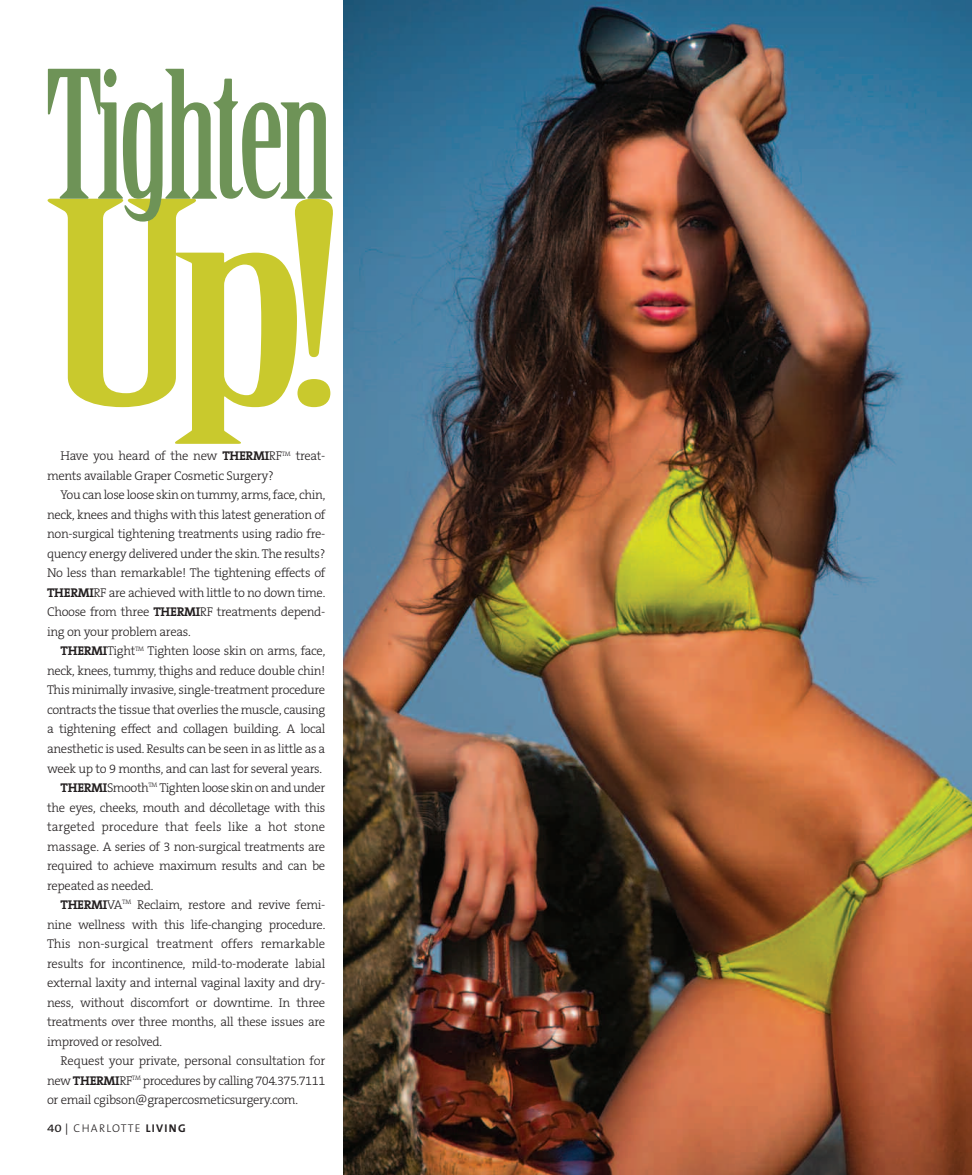
<style>
.page{position:relative;width:972px;height:1175px;background:#fff}
.page>*{position:absolute;margin:0;border:0;box-sizing:border-box;transform-origin:0 0}
.t1{font:277.8px "Birch Std";color:#c9c92d;scale:1.65 1}
.t2{font:173.25px "Birch Std";letter-spacing:-.03em;color:#6e9357}
.t3{font:300 12.75px/19.5px "The Serif B3";letter-spacing:-.025em;color:#231f20}
.t4{font:300 12.75px "The Serif B3";letter-spacing:-.005em;color:#231f20}
.t5{font:300 12.75px "The Serif B3";color:#231f20}
.t6{font:300 11.25px "The Sans B3";letter-spacing:.11em;color:#231f20}
.s1{font-family:"The Serif B7";font-weight:700}
.s2{font-family:"The Sans B5 Plain";font-weight:400}
.s3{font-family:"The Sans B7";font-weight:700}
</style>
<div class="page">
<img style="left:343px;top:0;width:629px;height:1174px">
<h2 class="t2" style="left:46px;top:69px;width:289px">Tighten</h2>
<h1 class="t1" style="left:46px;top:199px;width:184px">Up!</h1>
<p class="t3" style="left:47px;top:447px;width:280px;text-indent:14px">Have you heard of the new <span class="s1">THERMI</span>RF<sup>TM</sup> treat&shy;ments available Graper Cosmetic Surgery?</p>
<p class="t3" style="left:47px;top:486px;width:280px;text-align:justify;text-indent:14px">You can lose loose skin on tummy, arms, face, chin, neck, knees and thighs with this latest generation of non-surgical tightening treatments using radio fre&shy;quency energy delivered under the skin. The results?<br>No less than remarkable! The tightening effects of <span class="s1">THERMI</span>RF are achieved with little to no down time.<br>Choose from three <span class="s1">THERMI</span>RF treatments depend&shy;ing on your problem areas.</p>
<p class="t3" style="left:61px;top:642px;width:266px"><span class="s1">THERMI</span>Tight<sup>TM</sup> Tighten loose skin on arms, face,</p>
<p class="t3" style="left:47px;top:661px;width:280px">neck, knees, tummy, thighs and reduce double chin!</p>
<p class="t3" style="left:47px;top:681px;width:280px">This minimally invasive, single-treatment procedure</p>
<p class="t3" style="left:47px;top:700px;width:280px">contracts the tissue that overlies the muscle, causing</p>
<p class="t3" style="left:47px;top:720px;width:280px">a tightening effect and collagen building. A local</p>
<p class="t3" style="left:47px;top:739px;width:280px">anesthetic is used. Results can be seen in as little as a</p>
<p class="t3" style="left:47px;top:759px;width:276px">week up to 9 months, and can last for several years.</p>
<p class="t3" style="left:61px;top:778px;width:266px"><span class="s1">THERMI</span>Smooth<sup>TM</sup> Tighten loose skin on and under</p>
<p class="t3" style="left:47px;top:798px;width:280px">the eyes, cheeks, mouth and décolletage with this</p>
<p class="t5" style="left:47px;top:820px;width:280px">targeted procedure that feels like a hot stone</p>
<p class="t3" style="left:47px;top:837px;width:280px">massage. A series of 3 non-surgical treatments are</p>
<p class="t3" style="left:47px;top:856px;width:280px">required to achieve maximum results and can be</p>
<p class="t3" style="left:47px;top:876px;width:108px">repeated as needed.</p>
<p class="t3" style="left:61px;top:895px;width:266px"><span class="s1">THERMI</span>VA<sup>TM</sup> Reclaim, restore and revive femi-</p>
<p class="t3" style="left:47px;top:915px;width:280px">nine wellness with this life-changing procedure.</p>
<p class="t4" style="left:47px;top:937px;width:280px">This non-surgical treatment offers remarkable</p>
<p class="t3" style="left:47px;top:954px;width:280px">results for incontinence, mild-to-moderate labial</p>
<p class="t3" style="left:47px;top:973px;width:280px">external laxity and internal vaginal laxity and dry-</p>
<p class="t3" style="left:47px;top:993px;width:280px">ness, without discomfort or downtime. In three</p>
<p class="t3" style="left:47px;top:1012px;width:280px">treatments over three months, all these issues are</p>
<p class="t3" style="left:47px;top:1032px;width:117px">improved or resolved.</p>
<p class="t3" style="left:61px;top:1051px;width:266px">Request your private, personal consultation for</p>
<p class="t3" style="left:47px;top:1071px;width:280px">new <span class="s1">THERMI</span>RF<sup>TM</sup> procedures by calling 704.375.7111</p>
<p class="t3" style="left:47px;top:1090px;width:252px">or email cgibson@grapercosmeticsurgery.com.</p>
<p class="t6" style="left:47px;top:1122px;width:140px"><span class="s2">40 |</span> CHARLOTTE <span class="s3">LIVING</span></p>
</div>
